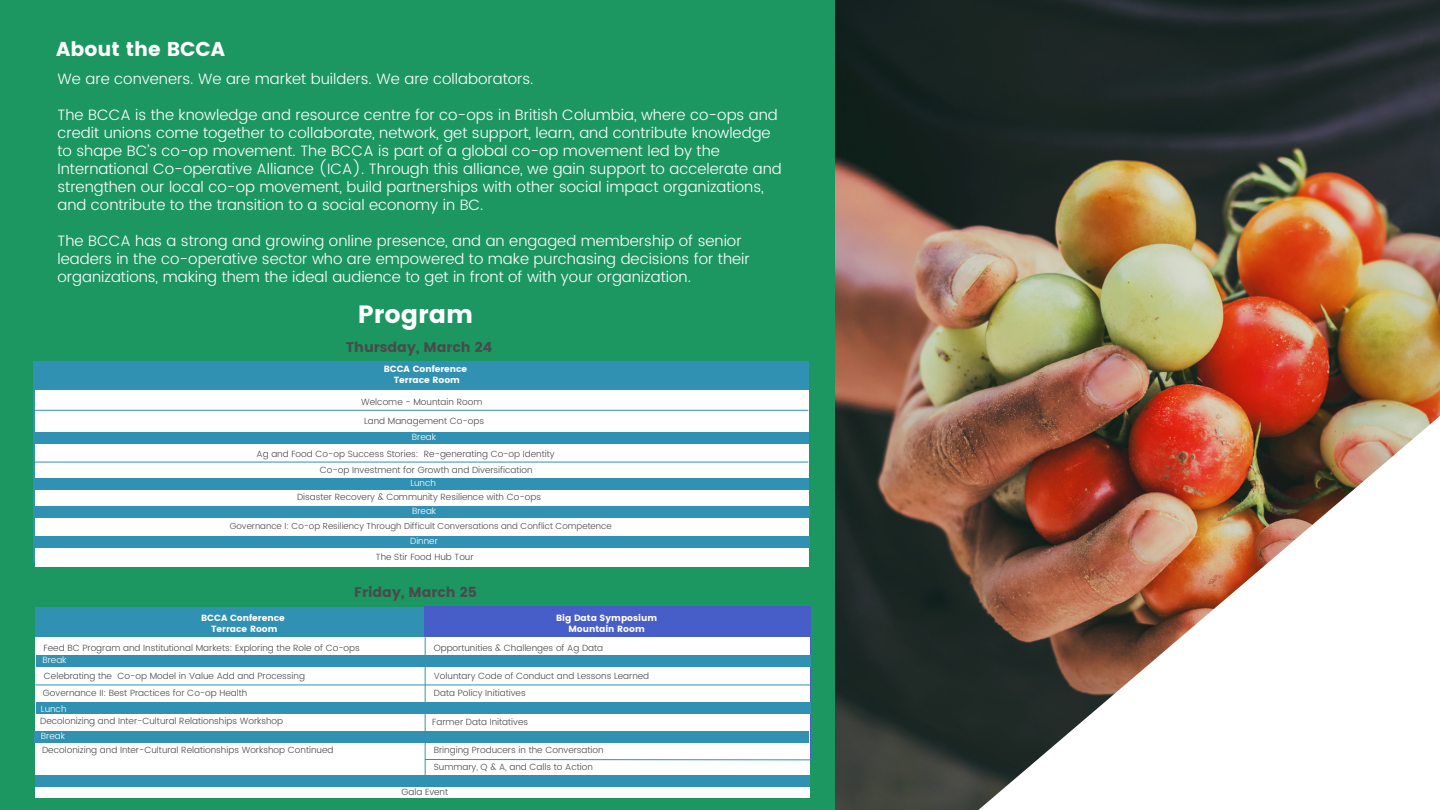
<style>
.page{position:relative;width:1440px;height:810px;background:#1c9762}
.page>*{position:absolute;margin:0;border:0;box-sizing:border-box;transform-origin:0 0}
.t1{font:25px "Poppins";color:#fff}
.t2{font:20px "Poppins";color:#fff}
.t3{font:300 15px/18px "Poppins";color:#fff}
.t4{font:14px "Poppins";color:#4a4a4b}
.t5{font:300 9px "Poppins";color:#4a4a4b}
.t6{font:9px "Poppins";color:#fff}
.t7{font:300 9px "Poppins";color:#fff}
.t8{font:300 8.7px "Poppins";color:#4a4a4b}
</style>
<div class="page">
<img style="left:835px;top:0;width:605px;height:810px">
<img style="left:858px;top:336px;width:582px;height:474px">
<div style="left:34px;top:362px;width:775px;height:201px;background:#3091b3"></div>
<div style="left:35px;top:391px;width:774px;height:176px;background:#fff"></div>
<hr style="left:34px;top:410px;width:774px;height:1px;background:#3091b3">
<div style="left:34px;top:433px;width:775px;height:11px;background:#3091b3"></div>
<div style="left:33px;top:479px;width:776px;height:11px;background:#3091b3"></div>
<hr style="left:34px;top:462px;width:774px;height:1px;background:#3091b3">
<div style="left:34px;top:506px;width:776px;height:11px;background:#3091b3"></div>
<div style="left:33px;top:536px;width:777px;height:11px;background:#3091b3"></div>
<div style="left:35px;top:607px;width:390px;height:154px;background:#3091b3"></div>
<div style="left:425px;top:606px;width:386px;height:155px;background:#475dc7"></div>
<div style="left:35px;top:638px;width:775px;height:160px;background:#fff"></div>
<hr style="left:425px;top:638px;width:1px;height:137px;background:#3091b3">
<div style="left:36px;top:703px;width:774px;height:11px;background:#3091b3"></div>
<div style="left:34px;top:732px;width:775px;height:11px;background:#3091b3"></div>
<hr style="left:36px;top:685px;width:774px;height:1px;background:#3091b3">
<div style="left:36px;top:656px;width:774px;height:11px;background:#3091b3"></div>
<svg style="left:425px;top:759px;width:387px;height:2px"></svg>
<div style="left:35px;top:775px;width:775px;height:12px;background:#3091b3"></div>
<p class="t2" style="left:56px;top:38px;width:170px">About the BCCA</p>
<p class="t3" style="left:57px;top:70px;width:478px">We are conveners. We are market builders. We are collaborators.</p>
<p class="t3" style="left:57px;top:106px;width:726px">The BCCA is the knowledge and resource centre for co-ops in British Columbia, where co-ops and credit unions come together to collaborate, network, get support, learn, and contribute knowledge to shape BC’s co-op movement. The BCCA is part of a global co-op movement led by the International Co-operative Alliance (ICA). Through this alliance, we gain support to accelerate and strengthen our local co-op movement, build partnerships with other social impact organizations, and contribute to the transition to a social economy in BC.</p>
<p class="t3" style="left:57px;top:232px;width:694px">The BCCA has a strong and growing online presence, and an engaged membership of senior leaders in the co-operative sector who are empowered to make purchasing decisions for their organizations, making them the ideal audience to get in front of with your organization.</p>
<p class="t1" style="left:358px;top:300px;width:117px">Program</p>
<p class="t4" style="left:346px;top:339px;width:148px">Thursday, March 24</p>
<p class="t6" style="left:384px;top:364px;width:85px">BCCA Conference</p>
<p class="t6" style="left:394px;top:375px;width:68px">Terrace Room</p>
<p class="t5" style="left:361px;top:397px;width:123px">Welcome - Mountain Room</p>
<p class="t5" style="left:364px;top:415px;width:122px">Land Management Co-ops</p>
<p class="t5" style="left:257px;top:448px;width:300px">Ag and Food Co-op Success Stories: Re-generating Co-op Identity</p>
<p class="t7" style="left:410px;top:478px;width:27px">Lunch</p>
<p class="t5" style="left:297px;top:492px;width:246px">Disaster Recovery &amp; Community Resilience with Co-ops</p>
<p class="t7" style="left:412px;top:432px;width:26px">Break</p>
<p class="t5" style="left:320px;top:465px;width:214px">Co-op Investment for Growth and Diversification</p>
<p class="t7" style="left:412px;top:505px;width:26px">Break</p>
<p class="t8" style="left:230px;top:520px;width:383px">Governance I: Co-op Resiliency Through Difficult Conversations and Conflict Competence</p>
<p class="t7" style="left:410px;top:536px;width:29px">Dinner</p>
<p class="t5" style="left:376px;top:552px;width:99px">The Stir Food Hub Tour</p>
<p class="t6" style="left:201px;top:613px;width:85px">BCCA Conference</p>
<p class="t6" style="left:211px;top:623px;width:68px">Terrace Room</p>
<p class="t4" style="left:354px;top:583px;width:124px">Friday, March 25</p>
<p class="t6" style="left:556px;top:613px;width:103px">Big Data Symposium</p>
<p class="t6" style="left:568px;top:623px;width:78px">Mountain Room</p>
<p class="t5" style="left:44px;top:643px;width:318px">Feed BC Program and Institutional Markets: Exploring the Role of Co-ops</p>
<p class="t5" style="left:44px;top:671px;width:263px">Celebrating the Co-op Model in Value Add and Processing</p>
<p class="t7" style="left:42px;top:655px;width:26px">Break</p>
<p class="t5" style="left:43px;top:688px;width:206px">Governance II: Best Practices for Co-op Health</p>
<p class="t7" style="left:41px;top:703px;width:27px">Lunch</p>
<p class="t5" style="left:40px;top:716px;width:245px">Decolonizing and Inter-Cultural Relationships Workshop</p>
<p class="t7" style="left:41px;top:731px;width:26px">Break</p>
<p class="t5" style="left:42px;top:745px;width:293px">Decolonizing and Inter-Cultural Relationships Workshop Continued</p>
<p class="t5" style="left:434px;top:642px;width:171px">Opportunities &amp; Challenges of Ag Data</p>
<p class="t5" style="left:434px;top:671px;width:217px">Voluntary Code of Conduct and Lessons Learned</p>
<p class="t5" style="left:434px;top:687px;width:93px">Data Policy Initiatives</p>
<p class="t5" style="left:432px;top:716px;width:97px">Farmer Data Initatives</p>
<p class="t5" style="left:434px;top:744px;width:171px">Bringing Producers in the Conversation</p>
<p class="t5" style="left:434px;top:761px;width:161px">Summary, Q &amp; A, and Calls to Action</p>
<p class="t5" style="left:401px;top:786px;width:48px">Gala Event</p>
</div>
